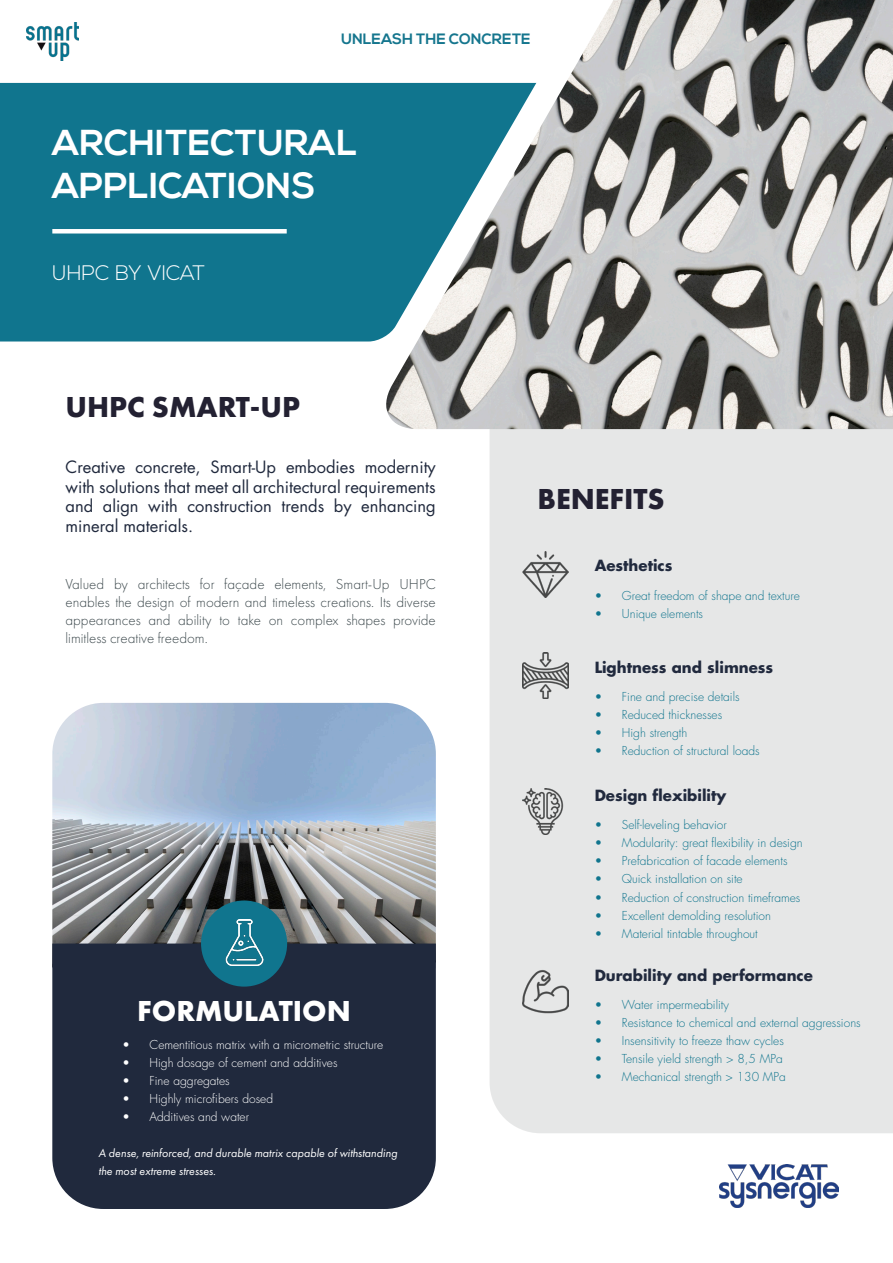
<style>
.page{position:relative;width:893px;height:1263px;background:#fff}
.page>*{position:absolute;margin:0;border:0;box-sizing:border-box;transform-origin:0 0}
.t1{font:700 36px "Nexa";color:#fff}
.t2{font:700 30px "Futura PT";color:#232132}
.t3{font:700 30px "Futura PT";color:#fff}
.t4{font:300 21px "Nexa";color:#fff}
.t5{font:16.5px/19.5px "Futura Std";color:#20293d;text-align:justify}
.t6{font:300 15px/18px "Futura PT";color:#3e4a4e;text-align:justify}
.t7{font:700 15px "Futura Std";color:#212a3e}
.t8{font:700 15px "Nexa";color:#15768e}
.t9{font:300 12px "Futura Std";color:#10758e}
.t10{font:300 12px "Futura Std";color:#fff}
.t11{font:italic 12px/18px "Futura PT";color:#fff}
</style>
<div class="page">
<img style="left:52px;top:703px;width:384px;height:240px">
<div style="left:490px;top:429px;width:403px;height:704px;background:#e6e7e7"></div>
<div style="left:0;top:83px;width:378px;height:258px;background:#10758e"></div>
<hr style="left:52px;top:229px;width:235px;height:4px;background:#fff">
<svg style="left:0;top:26px;width:378px;height:57px"></svg>
<img style="left:378px;top:0;width:515px;height:429px">
<img style="left:26px;top:22px;width:52px;height:39px">
<img style="left:522px;top:551px;width:46px;height:46px">
<div style="left:52px;top:943px;width:384px;height:266px;background:#20293d"></div>
<div style="left:201px;top:900px;width:86px;height:86px;background:#10758e;border-radius:50%"></div>
<img style="left:225px;top:919px;width:39px;height:46px">
<img style="left:522px;top:653px;width:46px;height:46px">
<img style="left:522px;top:788px;width:46px;height:46px">
<img style="left:522px;top:968px;width:46px;height:46px">
<img style="left:720px;top:1164px;width:118px;height:43px">
<p class="t8" style="left:341px;top:30px;width:191px">UNLEASH THE CONCRETE</p>
<p class="t1" style="left:52px;top:121px;width:307px">ARCHITECTURAL</p>
<p class="t1" style="left:52px;top:165px;width:265px">APPLICATIONS</p>
<p class="t4" style="left:52px;top:261px;width:155px">UHPC BY VICAT</p>
<p class="t2" style="left:66px;top:388px;width:236px">UHPC SMART-UP</p>
<p class="t5" style="left:66px;top:458px;width:372px">Creative concrete, Smart-Up embodies modernity with solutions that meet all architectural requirements and align with construction trends by enhancing mineral materials.</p>
<p class="t6" style="left:66px;top:575px;width:372px">Valued by architects for façade elements, Smart-Up UHPC enables the design of modern and timeless creations. Its diverse appearances and ability to take on complex shapes provide limitless creative freedom.</p>
<p class="t3" style="left:137px;top:992px;width:215px">FORMULATION</p>
<p class="t10" style="left:122px;top:1037px;width:262px">• Cementitious matrix with a micrometric structure</p>
<p class="t10" style="left:122px;top:1055px;width:217px">• High dosage of cement and additives</p>
<p class="t10" style="left:122px;top:1073px;width:109px">• Fine aggregates</p>
<p class="t10" style="left:122px;top:1091px;width:152px">• Highly microfibers dosed</p>
<p class="t10" style="left:122px;top:1109px;width:128px">• Additives and water</p>
<p class="t11" style="left:98px;top:1143px;width:300px">A dense, reinforced, and durable matrix capable of withstanding the most extreme stresses.</p>
<p class="t2" style="left:537px;top:479px;width:129px">BENEFITS</p>
<p class="t7" style="left:595px;top:555px;width:79px">Aesthetics</p>
<p class="t9" style="left:595px;top:588px;width:206px">• Great freedom of shape and texture</p>
<p class="t9" style="left:595px;top:606px;width:110px">• Unique elements</p>
<p class="t7" style="left:595px;top:657px;width:180px">Lightness and slimness</p>
<p class="t9" style="left:595px;top:690px;width:146px">• Fine and precise details</p>
<p class="t9" style="left:595px;top:708px;width:129px">• Reduced thicknesses</p>
<p class="t9" style="left:595px;top:726px;width:94px">• High strength</p>
<p class="t9" style="left:595px;top:744px;width:166px">• Reduction of structural loads</p>
<p class="t7" style="left:595px;top:785px;width:133px">Design flexibility</p>
<p class="t9" style="left:595px;top:818px;width:133px">• Self-leveling behavior</p>
<p class="t9" style="left:595px;top:836px;width:209px">• Modularity: great flexibility in design</p>
<p class="t9" style="left:595px;top:854px;width:194px">• Prefabrication of facade elements</p>
<p class="t9" style="left:595px;top:872px;width:149px">• Quick installation on site</p>
<p class="t9" style="left:595px;top:890px;width:207px">• Reduction of construction timeframes</p>
<p class="t9" style="left:595px;top:908px;width:178px">• Excellent demolding resolution</p>
<p class="t9" style="left:595px;top:926px;width:164px">• Material tintable throughout</p>
<p class="t7" style="left:595px;top:965px;width:220px">Durability and performance</p>
<p class="t9" style="left:595px;top:998px;width:136px">• Water impermeability</p>
<p class="t9" style="left:595px;top:1016px;width:267px">• Resistance to chemical and external aggressions</p>
<p class="t9" style="left:595px;top:1034px;width:190px">• Insensitivity to freeze thaw cycles</p>
<p class="t9" style="left:595px;top:1052px;width:189px">• Tensile yield strength &gt; 8,5 MPa</p>
<p class="t9" style="left:595px;top:1070px;width:193px">• Mechanical strength &gt; 130 MPa</p>
</div>
